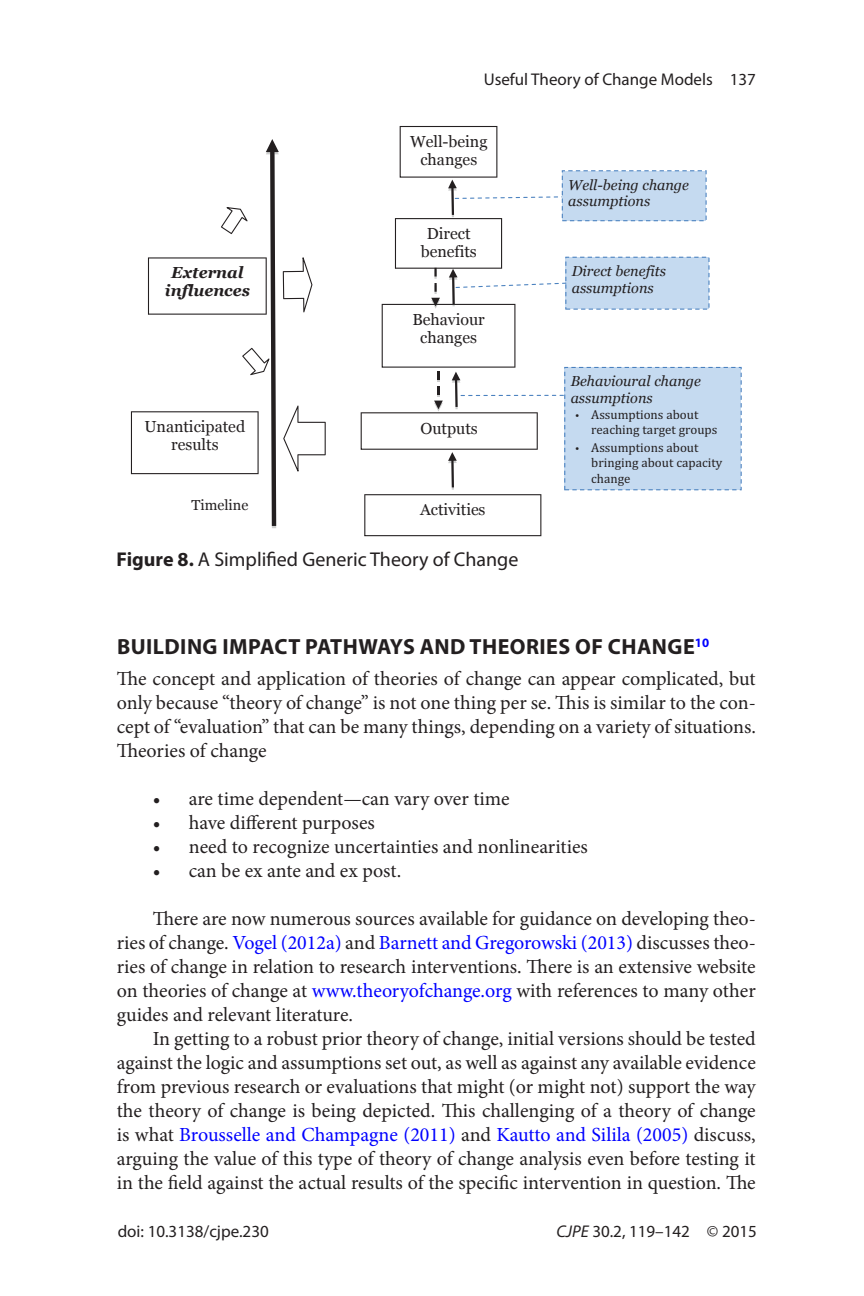
<style>
.page{position:relative;width:864px;height:1296px;background:#fff}
.page>*{position:absolute;margin:0;border:0;box-sizing:border-box;transform-origin:0 0}
.t1{font:700 22px "Myriad Pro";letter-spacing:.02em;color:#231f20}
.t2{font:20px/24px "Minion Pro";color:#231f20;text-align:justify}
.t3{font:20px "Myriad Pro";color:#231f20}
.t4{font:17px "Myriad Pro";color:#231f20}
.t5{font:16px/18px "Georgia";color:#231f20;text-align:center}
.t6{font:italic 700 16px/18px "Georgia";color:#231f20;text-align:center}
.t7{font:italic 14.4px/16.6px "Georgia";color:#231f20}
.t8{font:14.4px "Georgia";color:#231f20}
.t9{font:13px/15.2px "Cambria";color:#231f20}
.s1{font-weight:700}
.s2{font-family:"Myriad Pro"}
.s3{color:#00f}
.s4{font-style:italic}
</style>
<div class="page">
<svg style="left:361px;top:126px;width:381px;height:410px"></svg>
<svg style="left:131px;top:139px;width:195px;height:389px"></svg>
<p class="t4" style="left:484px;top:73px;width:274px">Useful Theory of Change Models 137</p>
<p class="t5" style="left:410px;top:132px;width:79px">Well-being changes</p>
<p class="t6" style="left:165px;top:264px;width:87px">External influences</p>
<p class="t5" style="left:144px;top:418px;width:102px">Unanticipated results</p>
<p class="t8" style="left:192px;top:497px;width:58px">Timeline</p>
<p class="t5" style="left:421px;top:224px;width:58px">Direct benefits</p>
<p class="t5" style="left:412px;top:310px;width:74px">Behaviour changes</p>
<p class="t5" style="left:421px;top:419px;width:59px">Outputs</p>
<p class="t5" style="left:420px;top:501px;width:67px">Activities</p>
<p class="t3" style="left:117px;top:552px;width:403px"><span class="s1">Figure 8.</span> A Simplified Generic Theory of Change</p>
<p class="t7" style="left:568px;top:176px;width:122px">Well-being change assumptions</p>
<p class="t7" style="left:572px;top:263px;width:96px">Direct benefits assumptions</p>
<p class="t7" style="left:571px;top:373px;width:132px">Behavioural change assumptions</p>
<p class="t9" style="left:591px;top:409px;width:128px;text-indent:-16px"><span class="s2">•</span> Assumptions about reaching target groups</p>
<p class="t9" style="left:591px;top:441px;width:133px;text-indent:-16px"><span class="s2">•</span> Assumptions about bringing about capacity change</p>
<p class="t1" style="left:117px;top:638px;width:594px">BUILDING IMPACT PATHWAYS AND THEORIES OF CHANGE<sup>10</sup></p>
<p class="t2" style="left:117px;top:668px;width:641px">The concept and application of theories of change can appear complicated, but only because “theory of change” is not one thing per se. This is similar to the con&shy;cept of “evaluation” that can be many things, depending on a variety of situations.<br>Theories of change</p>
<p class="t2" style="left:153px;top:788px;width:358px">• are time dependent—can vary over time</p>
<p class="t2" style="left:153px;top:812px;width:224px">• have different purposes</p>
<p class="t2" style="left:153px;top:836px;width:437px">• need to recognize uncertainties and nonlinearities</p>
<p class="t2" style="left:153px;top:860px;width:250px">• can be ex ante and ex post.</p>
<p class="t2" style="left:117px;top:908px;width:641px;text-indent:36px">There are now numerous sources available for guidance on developing theo&shy;ries of change. <span class="s3">Vogel (2012a)</span> and <span class="s3">Barnett and Gregorowski (2013)</span> discusses theo&shy;ries of change in relation to research interventions. There is an extensive website on theories of change at <span class="s3">www.theoryofchange.org</span> with references to many other guides and relevant literature.</p>
<p class="t2" style="left:117px;top:1028px;width:641px;text-indent:36px">In getting to a robust prior theory of change, initial versions should be tested against the logic and assumptions set out, as well as against any available evidence from previous research or evaluations that might (or might not) support the way the theory of change is being depicted. This challenging of a theory of change is what <span class="s3">Brousselle and Champagne (2011)</span> and <span class="s3">Kautto and Silila (2005)</span> discuss, arguing the value of this type of theory of change analysis even before testing it in the field against the actual results of the specific intervention in question. The</p>
<p class="t4" style="left:118px;top:1225px;width:153px">doi: 10.3138/cjpe.230</p>
<p class="t4" style="left:556px;top:1225px;width:202px"><span class="s4">CJPE</span> 30.2, 119–142 © 2015</p>
</div>
